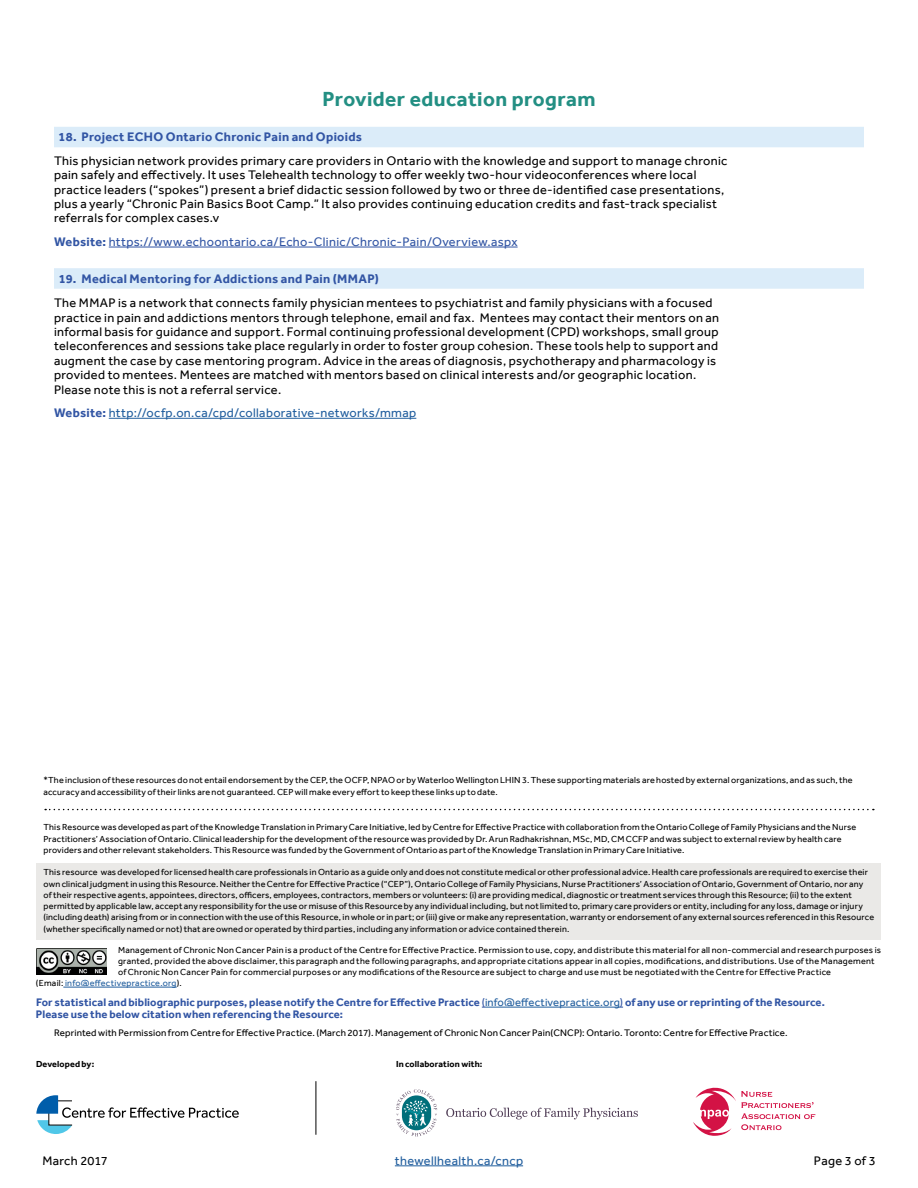
<style>
.page{position:relative;width:918px;height:1188px;background:#fff}
.page>*{position:absolute;margin:0;border:0;box-sizing:border-box;transform-origin:0 0}
.t1{font:700 21px "Effra";letter-spacing:.02em;color:#238f83}
.t2{font:12.75px/14.4px "Effra";letter-spacing:.025em;color:#000}
.t3{font:700 12.75px "Effra";letter-spacing:.025em;color:#3255a4}
.t4{font:12.75px "Effra";letter-spacing:.03em;color:#215e9e}
.t5{font:12.75px "Effra";letter-spacing:.025em;color:#3255a4}
.t6{font:700 11.25px/12px "Effra";letter-spacing:.01em;color:#3255a4}
.t7{font:9.75px "Effra";letter-spacing:.015em;color:#000}
.t8{font:9px/11.2px "Effra";letter-spacing:.02em;color:#000}
.t9{font:9px "Effra";letter-spacing:.03em;color:#215e9e}
.t10{font:700 9px "Effra";letter-spacing:.015em;color:#000}
.s1{font-weight:700}
.s2{font-weight:700;color:#3255a4}
.s3{color:#000}
.s4{font-weight:400}
.s5{font-weight:400;color:#215e9e}
</style>
<div class="page">
<hr style="left:395px;top:1166px;width:128px;height:1px;background:#215e9e">
<svg style="left:54px;top:127px;width:810px;height:162px"></svg>
<hr style="left:109px;top:247px;width:409px;height:1px;background:#3255a4">
<hr style="left:109px;top:418px;width:307px;height:1px;background:#215e9e">
<div style="left:37px;top:863px;width:844px;height:77px;background:#eae9e7"></div>
<hr style="left:63px;top:987px;width:114px;height:1px;background:#215e9e">
<hr style="left:485px;top:1007px;width:135px;height:1px;background:#215e9e">
<img style="left:36px;top:949px;width:70px;height:25px">
<svg style="left:36px;top:1095px;width:203px;height:39px"></svg>
<hr style="left:316px;top:1081px;width:1px;height:54px;background:#000">
<svg style="left:396px;top:1089px;width:41px;height:47px"></svg>
<svg style="left:446px;top:1108px;width:192px;height:11px"></svg>
<svg style="left:693px;top:1088px;width:122px;height:48px"></svg>
<svg style="left:45px;top:809px;width:829px;height:1px"></svg>
<h1 class="t1" style="left:322px;top:86px;width:275px">Provider education program</h1>
<h2 class="t3" style="left:59px;top:129px;width:305px">18. Project ECHO Ontario Chronic Pain and Opioids</h2>
<p class="t2" style="left:54px;top:153px;width:675px">This physician network provides primary care providers in Ontario with the knowledge and support to manage chronic pain safely and effectively. It uses Telehealth technology to offer weekly two-hour videoconferences where local practice leaders (“spokes”) present a brief didactic session followed by two or three de-identified case presentations, plus a yearly “Chronic Pain Basics Boot Camp.” It also provides continuing education credits and fast-track specialist referrals for complex cases.v</p>
<h2 class="t5" style="left:54px;top:234px;width:465px"><span class="s1">Website:</span> https://www.echoontario.ca/Echo-Clinic/Chronic-Pain/Overview.aspx</h2>
<h2 class="t3" style="left:59px;top:271px;width:322px">19. Medical Mentoring for Addictions and Pain (MMAP)</h2>
<p class="t2" style="left:54px;top:296px;width:667px">The MMAP is a network that connects family physician mentees to psychiatrist and family physicians with a focused practice in pain and addictions mentors through telephone, email and fax. Mentees may contact their mentors on an informal basis for guidance and support. Formal continuing professional development (CPD) workshops, small group teleconferences and sessions take place regularly in order to foster group cohesion. These tools help to support and augment the case by case mentoring program. Advice in the areas of diagnosis, psychotherapy and pharmacology is provided to mentees. Mentees are matched with mentors based on clinical interests and/or geographic location.<br>Please note this is not a referral service.</p>
<h2 class="t4" style="left:54px;top:405px;width:364px"><span class="s2">Website:</span> http://ocfp.on.ca/cpd/collaborative-networks/mmap</h2>
<p class="t8" style="left:44px;top:775px;width:811px">*The inclusion of these resources do not entail endorsement by the CEP, the OCFP, NPAO or by Waterloo Wellington LHIN 3. These supporting materials are hosted by external organizations, and as such, the accuracy and accessibility of their links are not guaranteed. CEP will make every effort to keep these links up to date.</p>
<p class="t8" style="left:44px;top:822px;width:814px">This Resource was developed as part of the Knowledge Translation in Primary Care Initiative, led by Centre for Effective Practice with collaboration from the Ontario College of Family Physicians and the Nurse<br>Practitioners’ Association of Ontario. Clinical leadership for the development of the resource was provided by Dr. Arun Radhakrishnan, MSc, MD, CM CCFP and was subject to external review by health care providers and other relevant stakeholders. This Resource was funded by the Government of Ontario as part of the Knowledge Translation in Primary Care Initiative.</p>
<p class="t8" style="left:44px;top:867px;width:832px">This resource was developed for licensed health care professionals in Ontario as a guide only and does not constitute medical or other professional advice. Health care professionals are required to exercise their own clinical judgment in using this Resource. Neither the Centre for Effective Practice (“CEP”), Ontario College of Family Physicians, Nurse Practitioners’ Association of Ontario, Government of Ontario, nor any<br>of their respective agents, appointees, directors, officers, employees, contractors, members or volunteers: (i) are providing medical, diagnostic or treatment services through this Resource; (ii) to the extent permitted by applicable law, accept any responsibility for the use or misuse of this Resource by any individual including, but not limited to, primary care providers or entity, including for any loss, damage or injury (including death) arising from or in connection with the use of this Resource, in whole or in part; or (iii) give or make any representation, warranty or endorsement of any external sources referenced in this Resource (whether specifically named or not) that are owned or operated by third parties, including any information or advice contained therein.</p>
<p class="t8" style="left:118px;top:944px;width:765px">Management of Chronic Non Cancer Pain is a product of the Centre for Effective Practice. Permission to use, copy, and distribute this material for all non-commercial and research purposes is</p>
<p class="t8" style="left:118px;top:955px;width:758px">granted, provided the above disclaimer, this paragraph and the following paragraphs, and appropriate citations appear in all copies, modifications, and distributions. Use of the Management</p>
<p class="t8" style="left:118px;top:966px;width:715px">of Chronic Non Cancer Pain for commercial purposes or any modifications of the Resource are subject to charge and use must be negotiated with the Centre for Effective Practice</p>
<p class="t9" style="left:36px;top:978px;width:147px"><span class="s3">(Email:</span> info@effectivepractice.org<span class="s3">).</span></p>
<p class="t6" style="left:36px;top:996px;width:790px">For statistical and bibliographic purposes, please notify the Centre for Effective Practice <span class="s4">(</span><span class="s5">info@effectivepractice.org</span><span class="s4">)</span> of any use or reprinting of the Resource.<br>Please use the below citation when referencing the Resource:</p>
<p class="t7" style="left:54px;top:1027px;width:735px">Reprinted with Permission from Centre for Effective Practice. (March 2017). Management of Chronic Non Cancer Pain(CNCP): Ontario. Toronto: Centre for Effective Practice.</p>
<p class="t10" style="left:36px;top:1058px;width:60px">Developed by:</p>
<p class="t10" style="left:396px;top:1058px;width:88px">In collaboration with:</p>
<h2 class="t2" style="left:42px;top:1153px;width:67px">March 2017</h2>
<h2 class="t4" style="left:395px;top:1153px;width:130px">thewellhealth.ca/cncp</h2>
<h2 class="t2" style="left:814px;top:1153px;width:63px">Page 3 of 3</h2>
</div>
